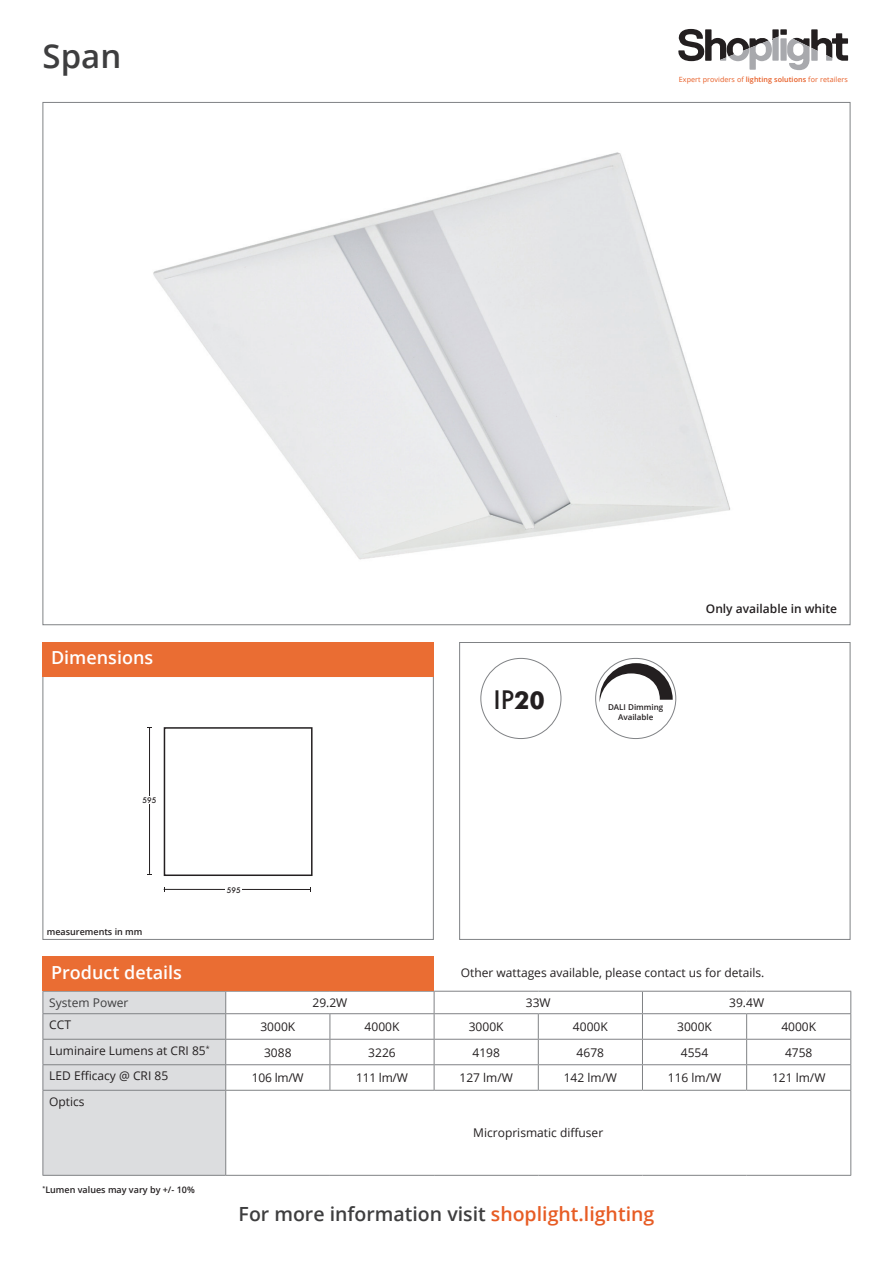
<style>
.page{position:relative;width:893px;height:1263px;background:#fff}
.page>*{position:absolute;margin:0;border:0;box-sizing:border-box;transform-origin:0 0}
.t1{font:600 33px "Open Sans";color:#3e3e3f}
.t2{font:500 24.75px "Futura";color:#231f20}
.t3{font:600 19.5px "Open Sans";color:#3e3e3f}
.t4{font:600 18px "Open Sans";color:#fff}
.t5{font:12px "Open Sans";color:#231f20}
.t6{font:600 12px "Open Sans";color:#231f20}
.t7{font:12px "Open Sans";color:#3e3e3f}
.t8{font:600 9px "Open Sans";color:#231f20}
.t9{font:600 8.1px/10.4px "Open Sans";color:#231f20;text-align:center}
.t10{font:500 7.5px "Futura";color:#231f20}
.t11{font:7.2px "Open Sans";letter-spacing:.01em;color:#e75c24}
.s1{font-weight:600}
.s2{font-family:"Futura BT";font-weight:700}
.s3{color:#e75c24}
</style>
<div class="page">
<img style="left:153px;top:152px;width:577px;height:408px">
<div style="left:43px;top:676px;width:391px;height:264px;border:1px solid #808285"></div>
<div style="left:459px;top:642px;width:391px;height:298px;border:1px solid #808285"></div>
<div style="left:43px;top:642px;width:391px;height:34px;background:#ea6d33"></div>
<svg style="left:678px;top:29px;width:170px;height:41px"></svg>
<hr style="left:226px;top:991px;width:104px;height:1px;background:#808285">
<hr style="left:330px;top:991px;width:104px;height:1px;background:#808285">
<hr style="left:434px;top:991px;width:104px;height:1px;background:#808285">
<hr style="left:538px;top:991px;width:104px;height:1px;background:#808285">
<hr style="left:642px;top:991px;width:105px;height:1px;background:#808285">
<hr style="left:747px;top:991px;width:104px;height:1px;background:#808285">
<hr style="left:226px;top:1013px;width:104px;height:1px;background:#808285">
<hr style="left:330px;top:1013px;width:104px;height:1px;background:#808285">
<hr style="left:434px;top:1013px;width:104px;height:1px;background:#808285">
<hr style="left:538px;top:1013px;width:104px;height:1px;background:#808285">
<hr style="left:642px;top:1013px;width:105px;height:1px;background:#808285">
<hr style="left:747px;top:1013px;width:104px;height:1px;background:#808285">
<hr style="left:226px;top:1039px;width:104px;height:1px;background:#808285">
<hr style="left:330px;top:1039px;width:104px;height:1px;background:#808285">
<hr style="left:434px;top:1039px;width:104px;height:1px;background:#808285">
<hr style="left:538px;top:1039px;width:104px;height:1px;background:#808285">
<hr style="left:642px;top:1039px;width:105px;height:1px;background:#808285">
<hr style="left:747px;top:1039px;width:104px;height:1px;background:#808285">
<hr style="left:226px;top:1064px;width:104px;height:1px;background:#808285">
<div style="left:43px;top:991px;width:183px;height:184px;background:#dcdddf"></div>
<hr style="left:330px;top:1064px;width:104px;height:1px;background:#808285">
<svg style="left:330px;top:1014px;width:1px;height:76px"></svg>
<hr style="left:434px;top:1064px;width:104px;height:1px;background:#808285">
<svg style="left:434px;top:991px;width:1px;height:99px"></svg>
<hr style="left:538px;top:1064px;width:104px;height:1px;background:#808285">
<svg style="left:538px;top:1014px;width:1px;height:76px"></svg>
<hr style="left:642px;top:1064px;width:105px;height:1px;background:#808285">
<svg style="left:642px;top:991px;width:1px;height:99px"></svg>
<hr style="left:747px;top:1064px;width:104px;height:1px;background:#808285">
<svg style="left:746px;top:1014px;width:1px;height:76px"></svg>
<svg style="left:850px;top:991px;width:1px;height:99px"></svg>
<hr style="left:43px;top:1090px;width:183px;height:1px;background:#808285">
<hr style="left:43px;top:1091px;width:1px;height:84px;background:#808285">
<hr style="left:226px;top:1090px;width:104px;height:1px;background:#808285">
<hr style="left:225px;top:1091px;width:1px;height:84px;background:#808285">
<hr style="left:330px;top:1090px;width:104px;height:1px;background:#808285">
<hr style="left:434px;top:1090px;width:104px;height:1px;background:#808285">
<hr style="left:538px;top:1090px;width:104px;height:1px;background:#808285">
<hr style="left:642px;top:1090px;width:105px;height:1px;background:#808285">
<hr style="left:747px;top:1090px;width:104px;height:1px;background:#808285">
<hr style="left:850px;top:1091px;width:1px;height:84px;background:#808285">
<hr style="left:43px;top:1175px;width:183px;height:1px;background:#808285">
<hr style="left:226px;top:1175px;width:104px;height:1px;background:#808285">
<hr style="left:330px;top:1175px;width:104px;height:1px;background:#808285">
<hr style="left:434px;top:1175px;width:104px;height:1px;background:#808285">
<hr style="left:538px;top:1175px;width:104px;height:1px;background:#808285">
<hr style="left:642px;top:1175px;width:105px;height:1px;background:#808285">
<hr style="left:747px;top:1175px;width:104px;height:1px;background:#808285">
<div style="left:43px;top:957px;width:391px;height:34px;background:#ea6d33"></div>
<div style="left:164px;top:727px;width:149px;height:149px;border:2px solid #231f20"></div>
<hr style="left:149px;top:728px;width:1px;height:146px;background:#231f20">
<div style="left:146px;top:796px;width:5px;height:8px;background:#fff"></div>
<hr style="left:164px;top:889px;width:147px;height:1px;background:#231f20">
<div style="left:225px;top:884px;width:17px;height:11px;background:#fff"></div>
<div style="left:480px;top:658px;width:81px;height:81px;border:1px solid #808285;border-radius:50%"></div>
<div style="left:595px;top:658px;width:81px;height:81px;border:1px solid #808285;border-radius:50%"></div>
<svg style="left:600px;top:663px;width:73px;height:37px"></svg>
<h1 class="t1" style="left:43px;top:33px;width:80px">Span</h1>
<h3 class="t4" style="left:51px;top:645px;width:104px">Dimensions</h3>
<p class="t10" style="left:142px;top:795px;width:15px">595</p>
<p class="t8" style="left:47px;top:926px;width:97px">measurements in mm</p>
<h3 class="t4" style="left:51px;top:960px;width:133px">Product details</h3>
<p class="t10" style="left:227px;top:885px;width:15px">595</p>
<p class="t11" style="left:679px;top:74px;width:171px">Expert providers of <span class="s1">lighting solutions</span> for retailers</p>
<h2 class="t2" style="left:493px;top:682px;width:53px">IP<span class="s2">20</span></h2>
<p class="t9" style="left:608px;top:702px;width:57px">DALI Dimming<br>Available</p>
<p class="t6" style="left:706px;top:600px;width:133px">Only available in white</p>
<p class="t5" style="left:461px;top:964px;width:305px">Other wattages available, please contact us for details.</p>
<p class="t7" style="left:49px;top:994px;width:81px">System Power</p>
<p class="t5" style="left:312px;top:994px;width:36px">29.2W</p>
<p class="t5" style="left:526px;top:994px;width:26px">33W</p>
<p class="t5" style="left:729px;top:994px;width:36px">39.4W</p>
<p class="t5" style="left:49px;top:1017px;width:23px">CCT</p>
<p class="t5" style="left:260px;top:1018px;width:36px">3000K</p>
<p class="t5" style="left:365px;top:1018px;width:36px">4000K</p>
<p class="t5" style="left:469px;top:1018px;width:36px">3000K</p>
<p class="t5" style="left:573px;top:1018px;width:36px">4000K</p>
<p class="t5" style="left:677px;top:1018px;width:36px">3000K</p>
<p class="t5" style="left:781px;top:1018px;width:36px">4000K</p>
<p class="t5" style="left:49px;top:1042px;width:162px">Luminaire Lumens at CRI 85<sup>*</sup></p>
<p class="t5" style="left:264px;top:1044px;width:29px">3088</p>
<p class="t5" style="left:368px;top:1044px;width:29px">3226</p>
<p class="t5" style="left:472px;top:1044px;width:29px">4198</p>
<p class="t5" style="left:577px;top:1044px;width:29px">4678</p>
<p class="t5" style="left:681px;top:1044px;width:29px">4554</p>
<p class="t5" style="left:785px;top:1044px;width:29px">4758</p>
<p class="t5" style="left:49px;top:1068px;width:120px">LED Efficacy @ CRI 85</p>
<p class="t5" style="left:252px;top:1069px;width:53px">106 lm/W</p>
<p class="t5" style="left:356px;top:1069px;width:53px">111 lm/W</p>
<p class="t5" style="left:459px;top:1069px;width:55px">127 lm/W</p>
<p class="t5" style="left:564px;top:1069px;width:55px">142 lm/W</p>
<p class="t5" style="left:668px;top:1069px;width:55px">116 lm/W</p>
<p class="t5" style="left:772px;top:1069px;width:55px">121 lm/W</p>
<p class="t5" style="left:49px;top:1093px;width:37px">Optics</p>
<p class="t5" style="left:473px;top:1125px;width:131px">Microprismatic diffuser</p>
<p class="t8" style="left:43px;top:1184px;width:154px"><sup>*</sup>Lumen values may vary by +/- 10%</p>
<h3 class="t3" style="left:239px;top:1200px;width:417px">For more information visit <span class="s3">shoplight.lighting</span></h3>
</div>
